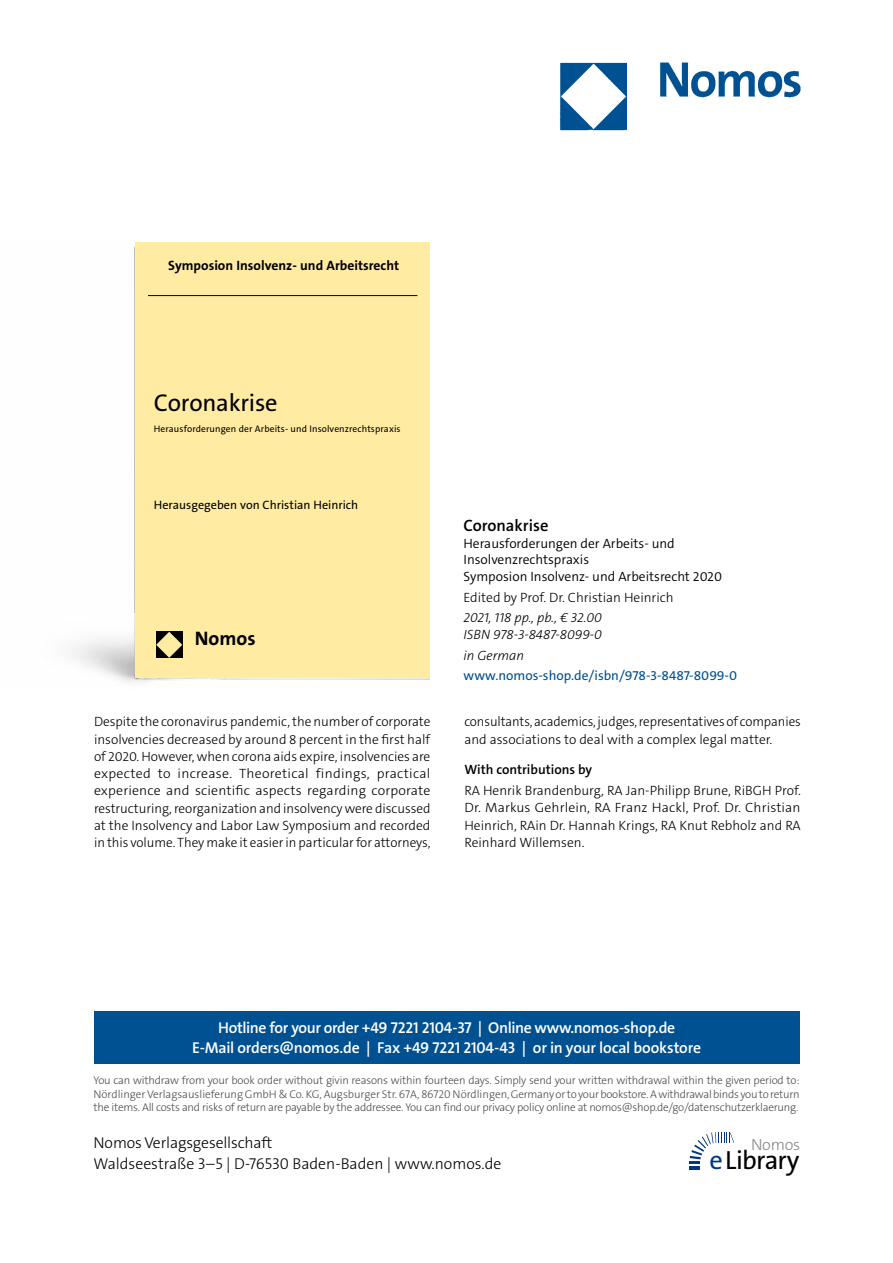
<style>
.page{position:relative;width:893px;height:1263px;background:#fff}
.page>*{position:absolute;margin:0;border:0;box-sizing:border-box;transform-origin:0 0}
.t1{font:26.4px "The Sans Os F";letter-spacing:-.03em;color:#000}
.t2{font:24.45px "The Sans Os F";letter-spacing:-.01em;color:#000}
.t3{font:700 19.65px "The Sans Os F";color:#000}
.t4{font:600 16.5px "The Sans C5";color:#000}
.t5{font:300 16.2px "The Sans Os F";letter-spacing:-.02em;color:#87888a}
.t6{font:600 15.75px/21px "The Sans Os F";letter-spacing:-.02em;color:#fff;text-align:center}
.t7{font:300 15.75px/21px "The Sans Os F";color:#000}
.t8{font:300 13.5px/17.2px "The Sans C5";letter-spacing:-.005em;color:#000;text-align:justify}
.t9{font:300 13.5px/16.5px "The Sans C5";color:#000}
.t10{font:italic 300 13.5px/16.5px "The Sans C5";color:#000}
.t11{font:13.5px "The Sans C5";color:#005192}
.t12{font:700 13.5px "The Sans Os F";color:#000}
.t13{font:600 13.5px "The Sans C5";color:#000}
.t14{font:12.15px "The Sans Os F";color:#000}
.t15{font:300 11.25px/13.5px "The Sans Os F";letter-spacing:-.02em;color:#4b4b4d;text-align:justify}
.t16{font:9.45px "The Sans Os F";letter-spacing:.01em;color:#000}
.s1{color:#003882}
</style>
<div class="page">
<div style="left:94px;top:1011px;width:705px;height:52px;background:#005192"></div>
<hr style="left:689px;top:1166px;width:11px;height:4px;background:#003882">
<svg style="left:689px;top:1132px;width:45px;height:32px"></svg>
<img style="left:559px;top:62px;width:242px;height:69px">
<img style="left:72px;top:246px;width:357px;height:437px">
<div style="left:135px;top:242px;width:295px;height:435px;background:#ffeba2"></div>
<hr style="left:148px;top:295px;width:269px;height:1px;background:#000">
<div style="left:156px;top:631px;width:27px;height:27px;background:#000"></div>
<svg style="left:156px;top:632px;width:26px;height:26px"></svg>
<p class="t12" style="left:168px;top:257px;width:232px">Symposion Insolvenz- und Arbeitsrecht</p>
<h2 class="t2" style="left:154px;top:394px;width:125px">Coronakrise</h2>
<p class="t16" style="left:154px;top:425px;width:248px">Herausforderungen der Arbeits- und Insolvenzrechtspraxis</p>
<p class="t14" style="left:154px;top:500px;width:206px">Herausgegeben von Christian Heinrich</p>
<h3 class="t3" style="left:195px;top:625px;width:62px">Nomos</h3>
<p class="t4" style="left:463px;top:515px;width:86px">Coronakrise</p>
<p class="t9" style="left:463px;top:535px;width:260px">Herausforderungen der Arbeits- und<br>Insolvenzrechtspraxis<br>Symposion Insolvenz- und Arbeitsrecht 2020</p>
<p class="t8" style="left:463px;top:588px;width:212px">Edited by Prof. Dr. Christian Heinrich</p>
<p class="t10" style="left:463px;top:610px;width:140px">2021, 118 pp., pb., € 32.00<br>ISBN 978-3-8487-8099-0</p>
<p class="t10" style="left:463px;top:647px;width:62px">in German</p>
<p class="t11" style="left:463px;top:667px;width:275px">www.nomos-shop.de/isbn/978-3-8487-8099-0</p>
<p class="t8" style="left:94px;top:713px;width:338px">Despite the coronavirus pandemic, the number of corporate insolvencies decreased by around 8 percent in the first half of 2020. However, when corona aids expire, insolvencies are expected to increase. Theoretical findings, practical experience and scientific aspects regarding corporate restructuring, reorganization and insolvency were discussed at the Insolvency and Labor Law Symposium and recorded in this volume. They make it easier in particular for attorneys,</p>
<p class="t8" style="left:464px;top:713px;width:338px">consultants, academics, judges, representatives of companies and associations to deal with a complex legal matter.</p>
<p class="t13" style="left:464px;top:760px;width:129px">With contributions by</p>
<p class="t8" style="left:464px;top:782px;width:338px">RA Henrik Brandenburg, RA Jan-Philipp Brune, RiBGH Prof.<br>Dr. Markus Gehrlein, RA Franz Hackl, Prof. Dr. Christian Heinrich, RAin Dr. Hannah Krings, RA Knut Rebholz and RA Reinhard Willemsen.</p>
<p class="t6" style="left:192px;top:1017px;width:510px">Hotline for your order +49 7221 2104-37 | Online www.nomos-shop.de<br>E-Mail orders@nomos.de | Fax +49 7221 2104-43 | or in your local bookstore</p>
<p class="t15" style="left:94px;top:1074px;width:708px">You can withdraw from your book order without givin reasons within fourteen days. Simply send your written withdrawal within the given period to:<br>Nördlinger Verlagsauslieferung GmbH &amp; Co. KG, Augsburger Str. 67A, 86720 Nördlingen, Germany or to your bookstore. A withdrawal binds you to return the items. All costs and risks of return are payable by the addressee. You can find our privacy policy online at nomos@shop.de/go/datenschutzerklaerung.</p>
<p class="t7" style="left:94px;top:1133px;width:409px">Nomos Verlagsgesellschaft<br>Waldseestraße 3–5 | D-76530 Baden-Baden | www.nomos.de</p>
<p class="t5" style="left:751px;top:1134px;width:51px">Nomos</p>
<h1 class="t1" style="left:709px;top:1150px;width:91px"><span class="s1">e</span>Library</h1>
</div>
